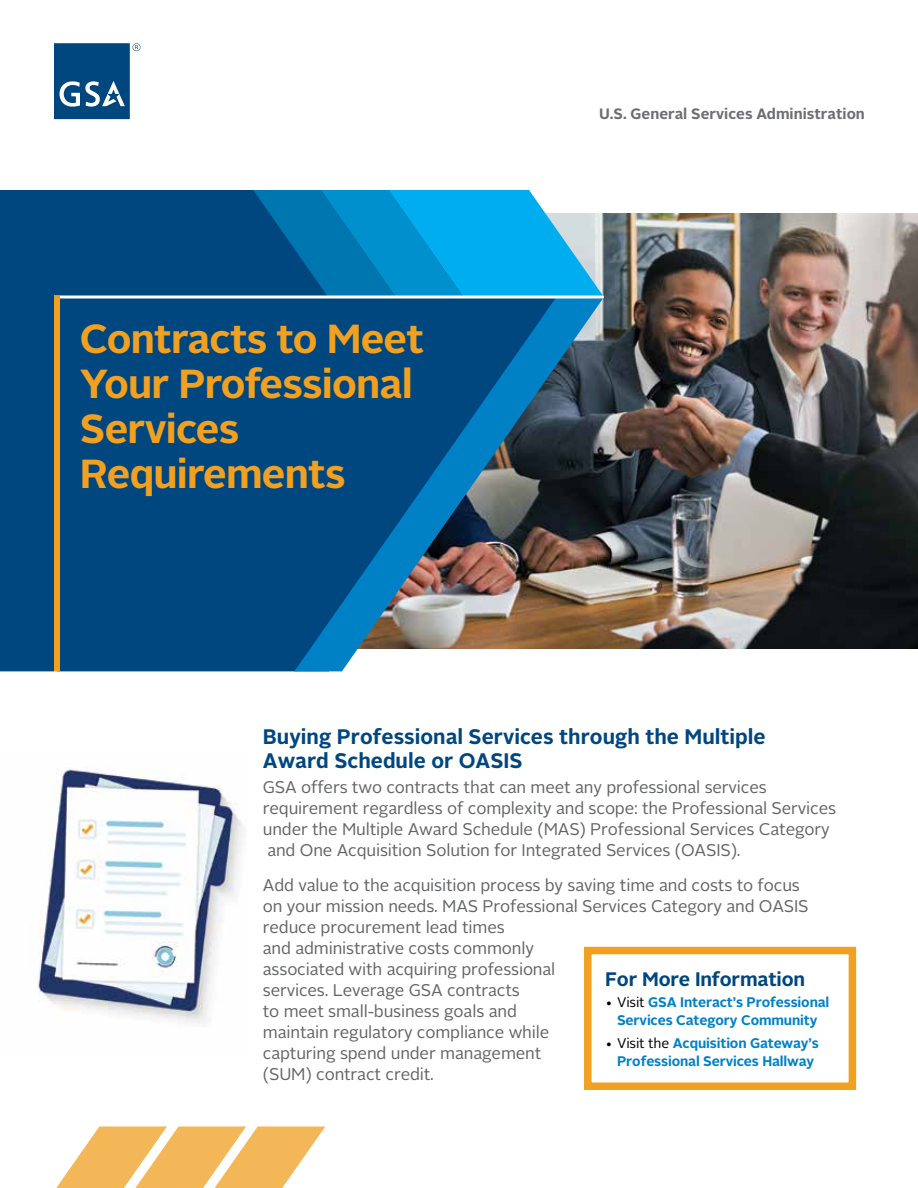
<style>
.page{position:relative;width:918px;height:1188px;background:#fff}
.page>*{position:absolute;margin:0;border:0;box-sizing:border-box;transform-origin:0 0}
.t1{font:700 40.5px/45px "Alright Sans";letter-spacing:-.02em;color:#f1a01f}
.t2{font:700 21px/24px "Alright Sans";color:#00467f}
.t3{font:700 19.5px "Alright Sans";letter-spacing:-.01em;color:#00467f}
.t4{font:16.8px/21px "Alright Sans";letter-spacing:-.01em;color:#636466}
.t5{font:700 15px "Alright Sans";color:#6d6e71}
.t6{font:700 13.8px/18px "Alright Sans";letter-spacing:-.01em;color:#0081c6;text-align:center}
.s1{font-weight:400;color:#000}
</style>
<div class="page">
<svg style="left:54px;top:43px;width:86px;height:76px"></svg>
<svg style="left:56px;top:1126px;width:269px;height:62px"></svg>
<img style="left:603px;top:213px;width:315px;height:435px">
<div style="left:0;top:190px;width:253px;height:481px;background:#00467f"></div>
<svg style="left:253px;top:190px;width:350px;height:104px;background:#1898d0"></svg>
<svg style="left:52px;top:294px;width:554px;height:378px;background:#1f5781"></svg>
<div style="left:584px;top:947px;width:272px;height:143px;border:8px solid #f1a01f"></div>
<div style="left:54px;top:296px;width:6px;height:375px;background:#f1a01f"></div>
<img style="left:38px;top:769px;width:205px;height:254px">
<h1 class="t1" style="left:80px;top:317px;width:346px">Contracts to Meet<br>Your Professional<br>Services<br>Requirements</h1>
<p class="t5" style="left:599px;top:103px;width:267px">U.S. General Services Administration</p>
<p class="t2" style="left:263px;top:725px;width:504px">Buying Professional Services through the Multiple<br>Award Schedule or OASIS</p>
<p class="t4" style="left:263px;top:777px;width:575px">GSA offers two contracts that can meet any professional services requirement regardless of complexity and scope: the Professional Services under the Multiple Award Schedule (MAS) Professional Services Category and One Acquisition Solution for Integrated Services (OASIS).</p>
<p class="t4" style="left:263px;top:875px;width:547px">Add value to the acquisition process by saving time and costs to focus on your mission needs. MAS Professional Services Category and OASIS reduce procurement lead times<br>and administrative costs commonly<br>associated with acquiring professional<br>services. Leverage GSA contracts<br>to meet small-business goals and<br>maintain regulatory compliance while<br>capturing spend under management<br>(SUM) contract credit.</p>
<p class="t3" style="left:605px;top:966px;width:202px">For More Information</p>
<p class="t6" style="left:605px;top:993px;width:226px"><span class="s1">• Visit</span> GSA Interact’s Professional<br>Services Category Community</p>
<p class="t6" style="left:605px;top:1034px;width:215px"><span class="s1">• Visit the</span> Acquisition Gateway’s<br>Professional Services Hallway</p>
</div>
